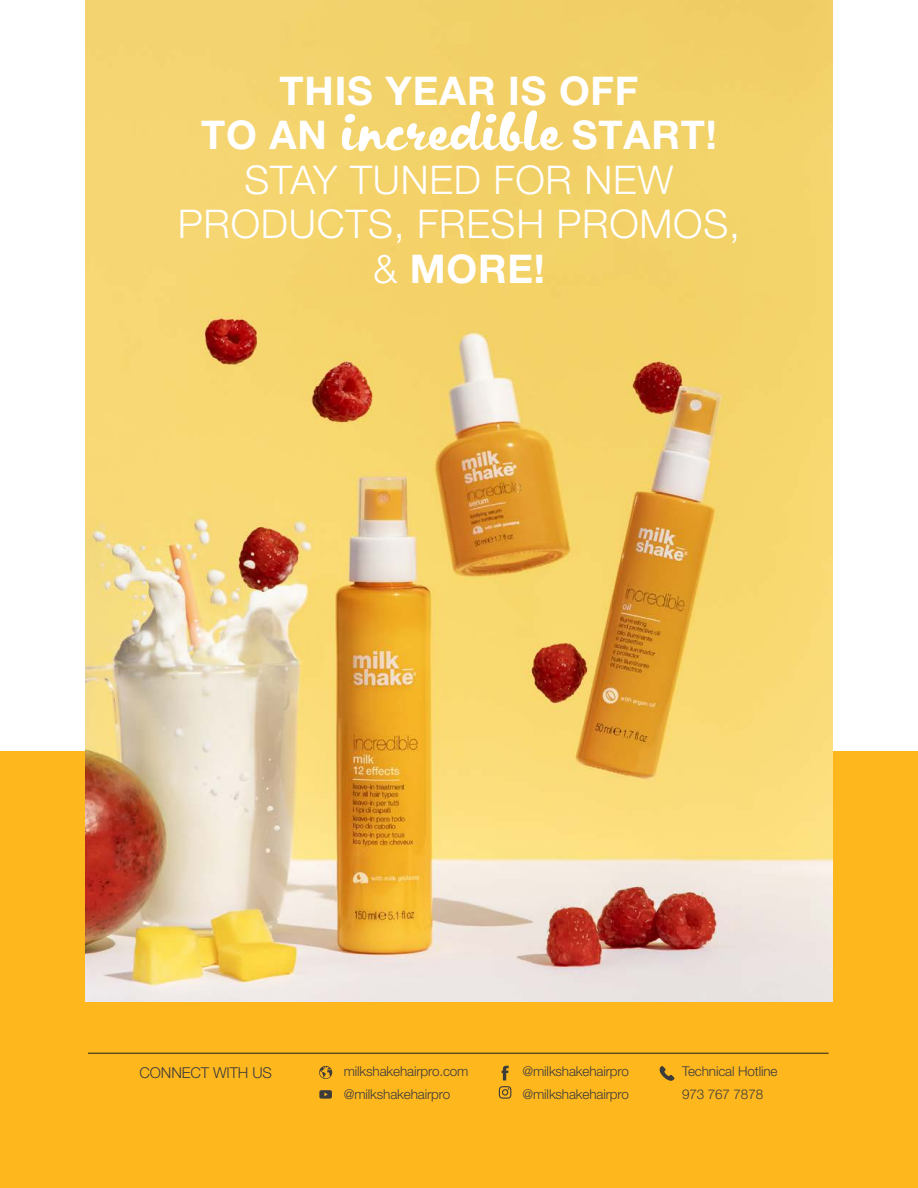
<style>
.page{position:relative;width:918px;height:1188px;background:#fff}
.page>*{position:absolute;margin:0;border:0;box-sizing:border-box;transform-origin:0 0}
.t1{font:300 39.6px/44.5px "Helvetica Neue LT Pro";letter-spacing:.02em;color:#fff;text-align:center}
.t2{font:300 15px "Helvetica Neue LT Pro";letter-spacing:-.01em;color:#3c3c3b}
.t3{font:300 13.5px/22.5px "Helvetica Neue LT Pro";letter-spacing:-.01em;color:#3c3c3b}
.s1{font-weight:700}
.s2{font-family:"Kapelka New";font-weight:400;font-size:52.8px}
</style>
<div class="page">
<div style="left:0;top:751px;width:918px;height:437px;background:#ffb71e"></div>
<hr style="left:88px;top:1053px;width:741px;height:1px;background:#1d1d1b">
<img style="left:86px;top:0;width:746px;height:1001px">
<svg style="left:502px;top:1066px;width:7px;height:14px"></svg>
<svg style="left:319px;top:1066px;width:13px;height:13px"></svg>
<svg style="left:319px;top:1090px;width:13px;height:9px"></svg>
<svg style="left:659px;top:1066px;width:16px;height:15px"></svg>
<svg style="left:499px;top:1086px;width:12px;height:13px"></svg>
<h1 class="t1" style="left:178px;top:68px;width:564px"><span class="s1">THIS YEAR IS OFF<br>TO AN</span> <span class="s2">incredible</span> <span class="s1">START!<br></span>STAY TUNED FOR NEW<br>PRODUCTS, FRESH PROMOS, &amp; <span class="s1">MORE!</span></h1>
<p class="t3" style="left:523px;top:1060px;width:108px">@milkshakehairpro @milkshakehairpro</p>
<p class="t2" style="left:140px;top:1064px;width:134px">CONNECT WITH US</p>
<p class="t3" style="left:682px;top:1060px;width:97px">Technical Hotline<br>973 767 7878</p>
<p class="t3" style="left:344px;top:1060px;width:126px">milkshakehairpro.com @milkshakehairpro</p>
</div>
